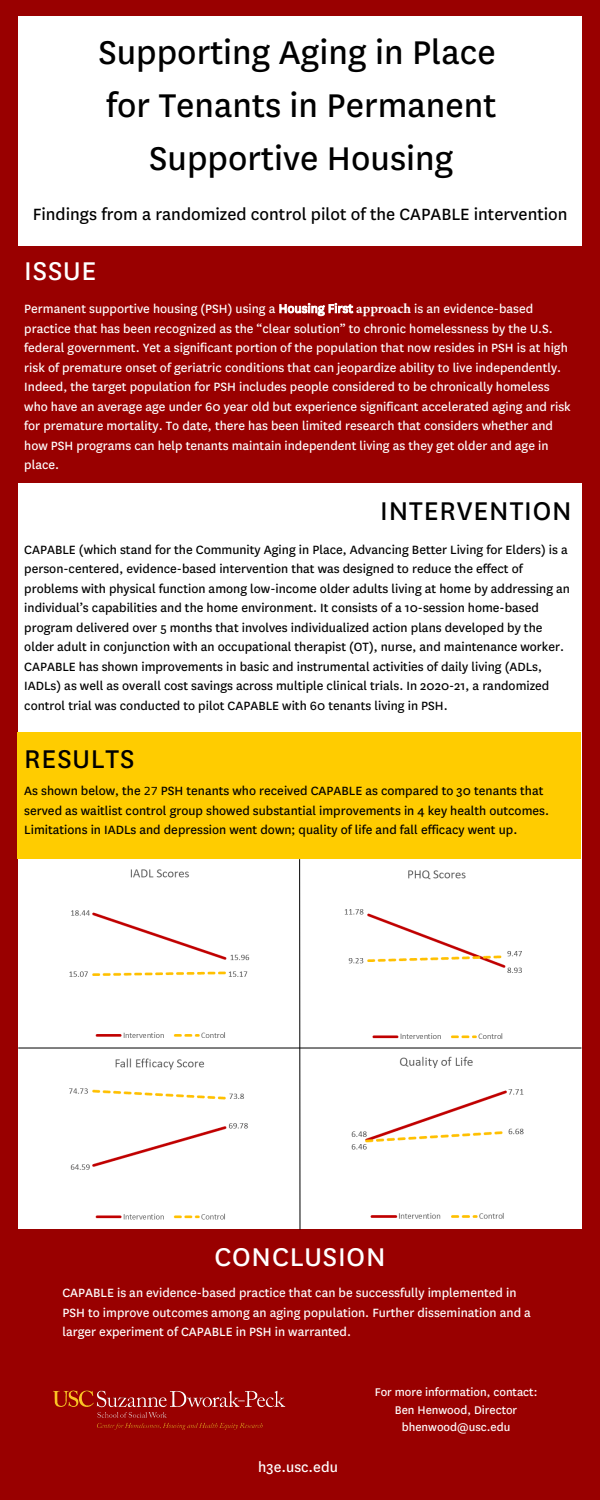
<style>
.page{position:relative;width:600px;height:1500px;background:#900}
.page>*{position:absolute;margin:0;border:0;box-sizing:border-box;transform-origin:0 0}
.t1{font:38.4px/53.2px "National";color:#000;text-align:center}
.t2{font:30px "National";letter-spacing:.03em;color:#000}
.t3{font:30px "National";letter-spacing:.03em;color:#fff}
.t4{font:19px "National";color:#000}
.t5{font:16.2px "National";color:#fff}
.t6{font:14px/19.5px "National";color:#000}
.t7{font:14px/19.6px "National";color:#fff}
.t8{font:13px/17.7px "National";color:#fff;text-align:center}
.s1{font-family:"Minion Pro";font-weight:700}
.s2{font-family:"Verdana";font-size:11px}
</style>
<div class="page">
<div style="left:18px;top:16px;width:563px;height:1470px;background:#fff"></div>
<div style="left:18px;top:732px;width:563px;height:126px;background:#fc0"></div>
<div style="left:18px;top:1230px;width:563px;height:270px;background:#900"></div>
<div style="left:18px;top:247px;width:563px;height:236px;background:#900"></div>
<img style="left:52px;top:1390px;width:234px;height:40px">
<img style="left:69px;top:869px;width:181px;height:169px">
<img style="left:344px;top:863px;width:238px;height:183px">
<img style="left:69px;top:1058px;width:179px;height:162px">
<img style="left:288px;top:1047px;width:294px;height:179px">
<hr style="left:18px;top:1048px;width:563px;height:1px;background:#000">
<svg style="left:299px;top:858px;width:2px;height:372px"></svg>
<h1 class="t1" style="left:98px;top:26px;width:399px">Supporting Aging in Place for Tenants in Permanent<br>Supportive Housing</h1>
<h3 class="t4" style="left:33px;top:204px;width:536px">Findings from a randomized control pilot of the CAPABLE intervention</h3>
<h2 class="t3" style="left:24px;top:254px;width:74px">ISSUE</h2>
<p class="t7" style="left:24px;top:299px;width:548px">Permanent supportive housing (PSH) using a Housing First <span class="s1">approach</span> is an evidence-based practice that has been recognized as the “clear solution” to chronic homelessness by the U.S. federal government. Yet a significant portion of the population that now resides in PSH is at high risk of premature onset of geriatric conditions that can jeopardize ability to live independently.<br>Indeed, the target population for PSH includes people considered to be chronically homeless who have an average age under 60 year old but experience significant accelerated aging and risk for premature mortality. To date, there has been limited research that considers whether and how PSH programs can help tenants maintain independent living as they get older and age in place.</p>
<h2 class="t2" style="left:380px;top:494px;width:193px">INTERVENTION</h2>
<p class="t6" style="left:24px;top:540px;width:547px">CAPABLE (which stand for the Community Aging in Place, Advancing Better Living for Elders) is a person-centered, evidence-based intervention that was designed to reduce the effect of problems with physical function among low-income older adults living at home by addressing an individual’s capabilities and the home environment. It consists of a 10-session home-based program delivered over 5 months that involves individualized action plans developed by the older adult in conjunction with an occupational therapist (OT), nurse, and maintenance worker.<br>CAPABLE has shown improvements in basic and instrumental activities of daily living (ADLs, IADLs) as well as overall cost savings across multiple clinical trials. In 2020-21, a randomized control trial was conducted to pilot CAPABLE with 60 tenants living in PSH.</p>
<h2 class="t2" style="left:24px;top:742px;width:112px">RESULTS</h2>
<p class="t6" style="left:24px;top:781px;width:526px">As shown below, the <span class="s2">27</span> PSH tenants who received CAPABLE as compared to 30 tenants that served as waitlist control group showed substantial improvements in 4 key health outcomes.<br>Limitations in IADLs and depression went down; quality of life and fall efficacy went up.</p>
<h2 class="t3" style="left:214px;top:1239px;width:173px">CONCLUSION</h2>
<p class="t7" style="left:62px;top:1283px;width:470px">CAPABLE is an evidence-based practice that can be successfully implemented in<br>PSH to improve outcomes among an aging population. Further dissemination and a larger experiment of CAPABLE in PSH in warranted.</p>
<p class="t5" style="left:258px;top:1458px;width:81px">h3e.usc.edu</p>
<p class="t8" style="left:375px;top:1383px;width:164px">For more information, contact:<br>Ben Henwood, Director bhenwood@usc.edu</p>
</div>
